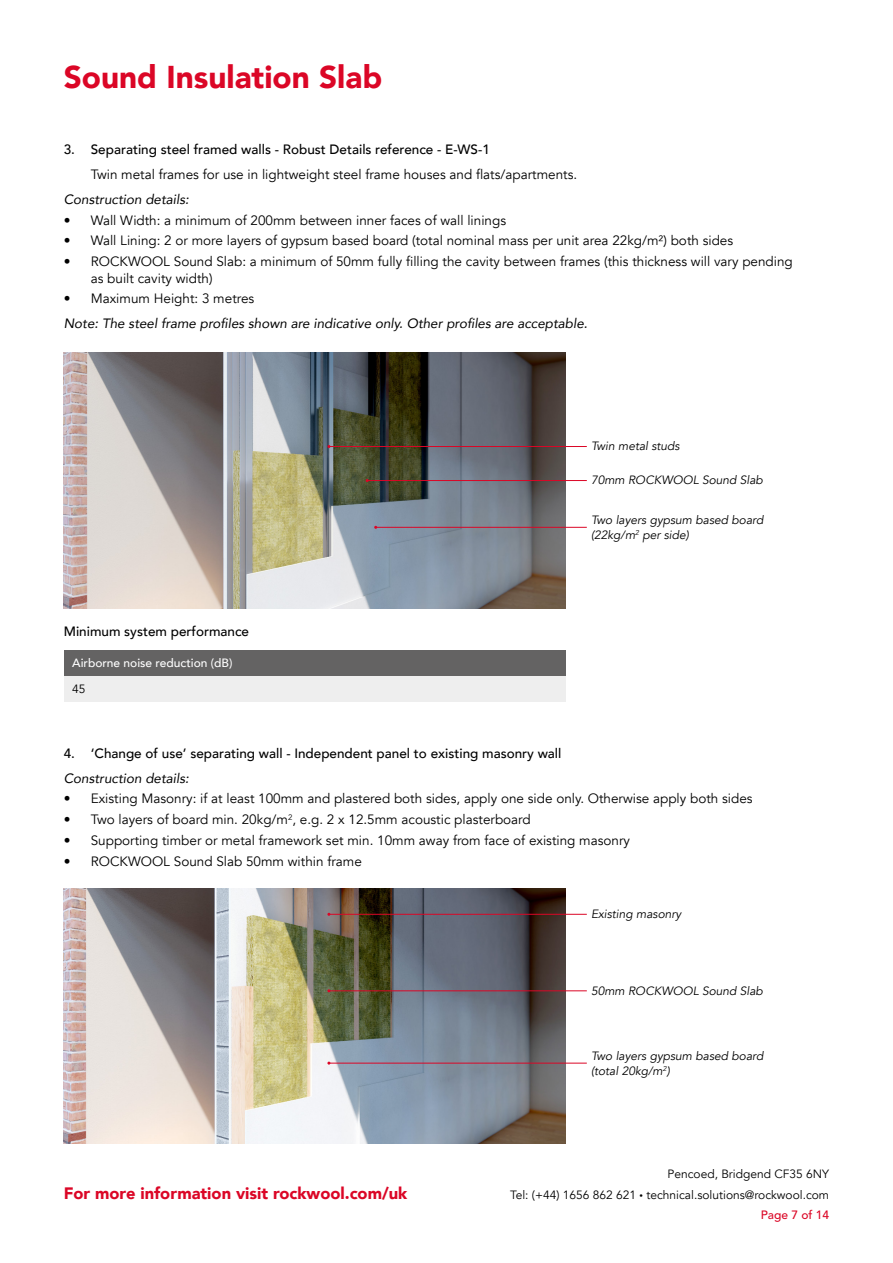
<style>
.page{position:relative;width:893px;height:1263px;background:#fff}
.page>*{position:absolute;margin:0;border:0;box-sizing:border-box;transform-origin:0 0}
.t1{font:900 31.5px "Avenir";color:#db0626}
.t2{font:900 16.5px "Avenir";color:#db0626}
.t3{font:13.5px/16.5px "Avenir";color:#000}
.t4{font:500 13.5px "Avenir";color:#000}
.t5{font:italic 13.5px "Avenir";color:#000}
.t6{font:italic 12px/15px "Avenir";color:#000}
.t7{font:12px "Avenir";color:#000}
.t8{font:500 12px "Avenir";color:#fff}
.t9{font:500 12px "Avenir LT Std";color:#db0626}
.s1{font-size:7.05px}
</style>
<div class="page">
<img style="left:64px;top:353px;width:502px;height:255px">
<img style="left:64px;top:889px;width:502px;height:255px">
<hr style="left:329px;top:446px;width:258px;height:1px;background:#db0626">
<hr style="left:329px;top:914px;width:258px;height:1px;background:#db0626">
<hr style="left:376px;top:527px;width:211px;height:1px;background:#db0626">
<hr style="left:329px;top:1063px;width:258px;height:1px;background:#db0626">
<hr style="left:367px;top:480px;width:220px;height:1px;background:#db0626">
<hr style="left:329px;top:990px;width:258px;height:1px;background:#db0626">
<div style="left:64px;top:651px;width:502px;height:25px;background:#646363"></div>
<div style="left:64px;top:676px;width:502px;height:26px;background:#eee"></div>
<h1 class="t1" style="left:64px;top:50px;width:320px">Sound Insulation Slab</h1>
<p class="t4" style="left:64px;top:137px;width:428px">3. Separating steel framed walls - Robust Details reference - E-WS-1</p>
<p class="t3" style="left:91px;top:166px;width:488px">Twin metal frames for use in lightweight steel frame houses and flats/apartments.</p>
<p class="t5" style="left:64px;top:191px;width:127px">Construction details:</p>
<p class="t3" style="left:64px;top:212px;width:444px">• Wall Width: a minimum of 200mm between inner faces of wall linings</p>
<p class="t3" style="left:64px;top:233px;width:671px">• Wall Lining: 2 or more layers of gypsum based board (total nominal mass per unit area 22kg/m²) both sides</p>
<p class="t3" style="left:91px;top:253px;width:704px;text-indent:-27px">• ROCKWOOL Sound Slab: a minimum of 50mm fully filling the cavity between frames (this thickness will vary pending as built cavity width)</p>
<p class="t3" style="left:64px;top:291px;width:192px">• Maximum Height: 3 metres</p>
<p class="t5" style="left:64px;top:315px;width:525px">Note: The steel frame profiles shown are indicative only. Other profiles are acceptable.</p>
<p class="t6" style="left:591px;top:439px;width:90px">Twin metal studs</p>
<p class="t6" style="left:591px;top:473px;width:173px">70mm ROCKWOOL Sound Slab</p>
<p class="t4" style="left:64px;top:619px;width:187px">Minimum system performance</p>
<p class="t8" style="left:72px;top:652px;width:162px">Airborne noise reduction (dB)</p>
<p class="t7" style="left:72px;top:682px;width:15px">45</p>
<p class="t6" style="left:591px;top:512px;width:174px">Two layers gypsum based board (22kg/m<sup>2</sup> per side)</p>
<p class="t4" style="left:64px;top:741px;width:499px">4. ‘Change of use’ separating wall - Independent panel to existing masonry wall</p>
<p class="t5" style="left:64px;top:770px;width:127px">Construction details:</p>
<p class="t3" style="left:64px;top:791px;width:690px">• Existing Masonry: if at least 100mm and plastered both sides, apply one side only. Otherwise apply both sides</p>
<p class="t3" style="left:64px;top:811px;width:468px">• Two layers of board min. 20kg/m<sup>2</sup>, e.g. 2 x 12.5mm acoustic plasterboard</p>
<p class="t3" style="left:64px;top:832px;width:568px">• Supporting timber or metal framework set min. 10mm away from face of existing masonry</p>
<p class="t3" style="left:64px;top:853px;width:300px">• ROCKWOOL Sound Slab 50mm within frame</p>
<p class="t6" style="left:591px;top:907px;width:92px">Existing masonry</p>
<p class="t6" style="left:591px;top:983px;width:173px">50mm ROCKWOOL Sound Slab</p>
<p class="t6" style="left:591px;top:1048px;width:174px">Two layers gypsum based board (total 20kg/m<sup>2</sup>)</p>
<p class="t7" style="left:668px;top:1167px;width:163px">Pencoed, Bridgend CF35 6NY</p>
<p class="t2" style="left:64px;top:1179px;width:345px">For more information visit rockwool.com/uk</p>
<p class="t7" style="left:510px;top:1188px;width:320px">Tel: (+44) 1656 862 621 <span class="s1">•</span> technical.solutions@rockwool.com</p>
<p class="t9" style="left:761px;top:1207px;width:70px">Page 7 of 14</p>
</div>
